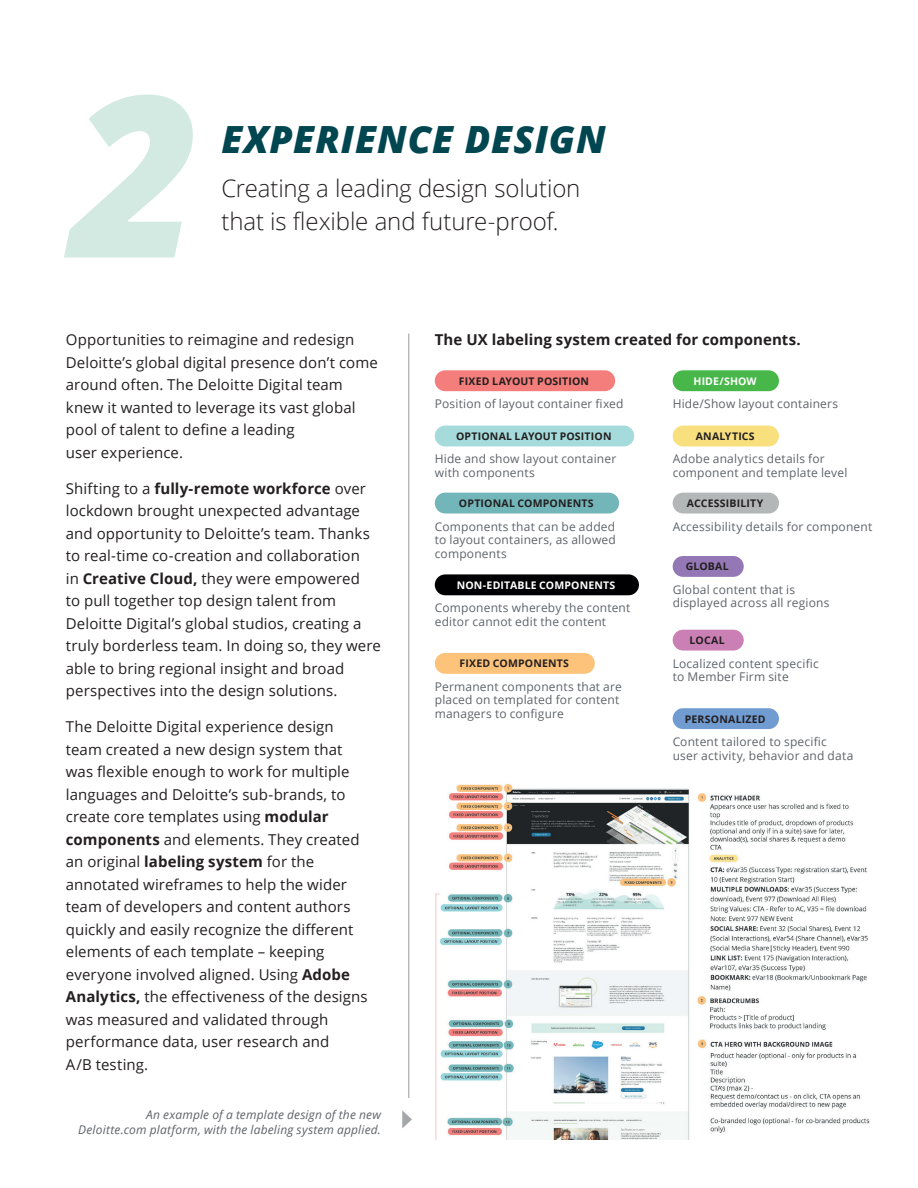
<style>
.page{position:relative;width:918px;height:1188px;background:#fff}
.page>*{position:absolute;margin:0;border:0;box-sizing:border-box;transform-origin:0 0}
.t1{font:italic 800 225px "Open Sans";color:#d2eae2}
.t2{font:italic 800 37.5px "Open Sans";letter-spacing:.025em;color:#004650}
.t3{font:300 24px/33px "Open Sans";letter-spacing:-.005em;color:#231f20}
.t4{font:15px/22.5px "Open Sans";letter-spacing:.005em;color:#231f20}
.t5{font:700 15px "Open Sans";letter-spacing:.005em;color:#231f20}
.t6{font:12px/13.5px "Open Sans";letter-spacing:.015em;color:#5f6369}
.t7{font:italic 12px/15px "Open Sans";letter-spacing:.015em;color:#5f6369;text-align:right}
.t8{font:700 10.5px "Open Sans";letter-spacing:.02em;color:#231f20}
.t9{font:700 10.5px "Open Sans";letter-spacing:.015em;color:#fff}
.s1{font-weight:700}
</style>
<div class="page">
<img style="left:435px;top:784px;width:435px;height:355px">
<div style="left:435px;top:370px;width:180px;height:21px;background:#f37e7b;border-radius:10px"></div>
<div style="left:435px;top:426px;width:199px;height:20px;background:#a6dbdb;border-radius:10px"></div>
<div style="left:435px;top:493px;width:184px;height:21px;background:#73b6b9;border-radius:10px"></div>
<div style="left:435px;top:574px;width:204px;height:21px;background:#000002;border-radius:10px"></div>
<div style="left:435px;top:653px;width:160px;height:21px;background:#fdc37b;border-radius:10px"></div>
<div style="left:673px;top:493px;width:106px;height:21px;background:#b3b7b7;border-radius:10px"></div>
<div style="left:673px;top:370px;width:106px;height:21px;background:#48b749;border-radius:10px"></div>
<div style="left:673px;top:426px;width:106px;height:20px;background:#f8e07f;border-radius:10px"></div>
<div style="left:673px;top:708px;width:106px;height:21px;background:#719cd1;border-radius:10px"></div>
<div style="left:673px;top:556px;width:71px;height:21px;background:#9478b5;border-radius:10px"></div>
<div style="left:673px;top:630px;width:71px;height:21px;background:#cb80b5;border-radius:10px"></div>
<svg style="left:402px;top:1110px;width:10px;height:19px"></svg>
<hr style="left:408px;top:334px;width:1px;height:764px;background:#a3a7a9">
<h1 class="t1" style="left:70px;top:5px;width:132px">2</h1>
<h2 class="t2" style="left:221px;top:111px;width:386px">EXPERIENCE DESIGN</h2>
<h3 class="t3" style="left:221px;top:171px;width:361px">Creating a leading design solution that is flexible and future-proof.</h3>
<p class="t4" style="left:66px;top:328px;width:313px">Opportunities to reimagine and redesign Deloitte’s global digital presence don’t come around often. The Deloitte Digital team knew it wanted to leverage its vast global pool of talent to define a leading<br>user experience.</p>
<p class="t4" style="left:66px;top:476px;width:317px">Shifting to a <span class="s1">fully-remote workforce</span> over lockdown brought unexpected advantage and opportunity to Deloitte’s team. Thanks to real-time co-creation and collaboration<br>in <span class="s1">Creative Cloud,</span> they were empowered<br>to pull together top design talent from Deloitte Digital’s global studios, creating a truly borderless team. In doing so, they were able to bring regional insight and broad perspectives into the design solutions.</p>
<p class="t4" style="left:66px;top:715px;width:303px">The Deloitte Digital experience design team created a new design system that was flexible enough to work for multiple languages and Deloitte’s sub-brands, to create core templates using <span class="s1">modular components</span> and elements. They created an original <span class="s1">labeling system</span> for the annotated wireframes to help the wider team of developers and content authors quickly and easily recognize the different elements of each template – keeping everyone involved aligned. Using <span class="s1">Adobe Analytics,</span> the effectiveness of the designs was measured and validated through performance data, user research and<br>A/B testing.</p>
<p class="t7" style="left:78px;top:1107px;width:304px">An example of a template design of the new<br>Deloitte.com platform, with the labeling system applied.</p>
<p class="t5" style="left:435px;top:329px;width:367px">The UX labeling system created for components.</p>
<p class="t8" style="left:459px;top:374px;width:132px">FIXED LAYOUT POSITION</p>
<p class="t9" style="left:694px;top:374px;width:65px">HIDE/SHOW</p>
<p class="t6" style="left:435px;top:397px;width:190px">Position of layout container fixed</p>
<p class="t6" style="left:673px;top:397px;width:167px">Hide/Show layout containers</p>
<p class="t8" style="left:456px;top:429px;width:157px">OPTIONAL LAYOUT POSITION</p>
<p class="t8" style="left:696px;top:429px;width:60px">ANALYTICS</p>
<p class="t6" style="left:435px;top:452px;width:183px">Hide and show layout container with components</p>
<p class="t6" style="left:673px;top:452px;width:176px">Adobe analytics details for component and template level</p>
<p class="t8" style="left:459px;top:496px;width:136px">OPTIONAL COMPONENTS</p>
<p class="t8" style="left:687px;top:496px;width:78px">ACCESSIBILITY</p>
<p class="t6" style="left:435px;top:519px;width:183px;text-align:justify">Components that can be added to layout containers, as allowed components</p>
<p class="t6" style="left:673px;top:519px;width:201px">Accessibility details for component</p>
<p class="t8" style="left:686px;top:559px;width:44px">GLOBAL</p>
<p class="t9" style="left:457px;top:578px;width:160px">NON-EDITABLE COMPONENTS</p>
<p class="t6" style="left:435px;top:601px;width:197px">Components whereby the content editor cannot edit the content</p>
<p class="t6" style="left:673px;top:582px;width:158px">Global content that is displayed across all regions</p>
<p class="t8" style="left:690px;top:633px;width:37px">LOCAL</p>
<p class="t8" style="left:460px;top:656px;width:111px">FIXED COMPONENTS</p>
<p class="t6" style="left:435px;top:679px;width:189px">Permanent components that are placed on templated for content managers to configure</p>
<p class="t6" style="left:673px;top:656px;width:148px">Localized content specific to Member Firm site</p>
<p class="t8" style="left:685px;top:711px;width:82px">PERSONALIZED</p>
<p class="t6" style="left:673px;top:735px;width:182px">Content tailored to specific user activity, behavior and data</p>
</div>
